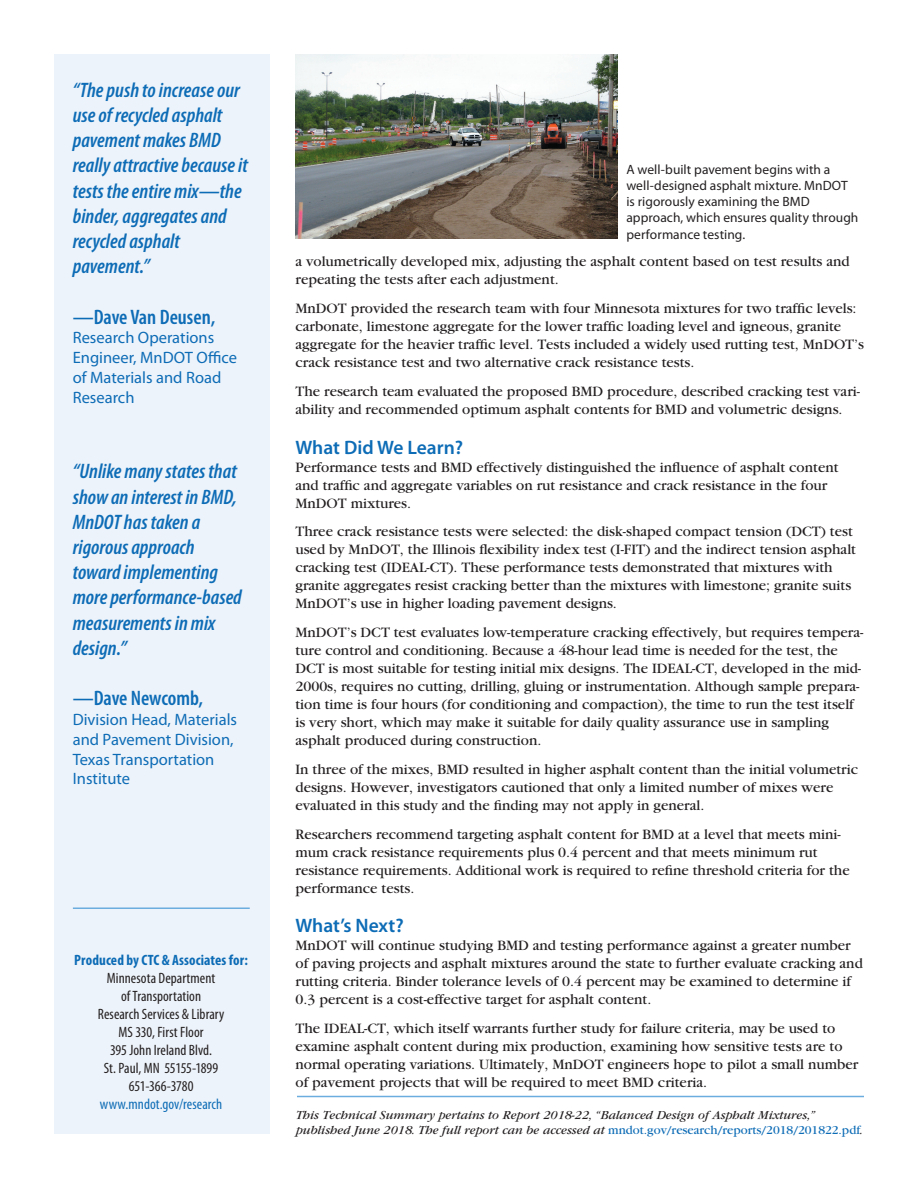
<style>
.page{position:relative;width:918px;height:1188px;background:#fff}
.page>*{position:absolute;margin:0;border:0;box-sizing:border-box;transform-origin:0 0}
.Quote_Blue_Ital{font:italic 600 condensed 21px/25.2px "Myriad Pro";color:#0d6cb6}
.Quote_Name_Credit{font:600 condensed 21px "Myriad Pro";color:#0d6cb6}
.Subhead{font:600 19.5px "Myriad Pro";color:#0d6cb6}
.Quote_Credit_Title{font:16.5px/19.8px "Myriad Pro";color:#0d6cb6}
.Bullet_points_-_last{font:15px/18px "Garamond";color:#231f20}
.Sidebar_contact_name{font:condensed 15px/18px "Myriad Pro";letter-spacing:.005em;color:#231f20;text-align:center}
.Sidebar_contact_name-2{font:condensed 15px/18px "Myriad Pro";letter-spacing:.005em;color:#0d6cb6;text-align:center}
.Sidebar_page_2_subhe{font:700 condensed 15px "Myriad Pro";letter-spacing:.005em;color:#0d6cb6}
.Caption_Left_Justifi{font:13.5px/16.2px "Myriad Pro";letter-spacing:.005em;color:#231f20}
.t1{font:italic 12.75px/15.3px "Garamond";color:#231f20}
.s1{color:#231f20}
.s2{font-style:normal;color:#0d6cb6}
</style>
<div class="page">
<img style="left:296px;top:54px;width:322px;height:185px">
<div style="left:54px;top:54px;width:216px;height:1080px;background:#edf3fa"></div>
<hr style="left:297px;top:1096px;width:567px;height:1px;background:#6caddf">
<hr style="left:73px;top:908px;width:177px;height:1px;background:#6caddf">
<p class="Quote_Blue_Ital" style="left:73px;top:78px;width:177px">“The push to increase our use of recycled asphalt pavement makes BMD really attractive because it tests the entire mix—the binder, aggregates and recycled asphalt pavement.”</p>
<p class="Quote_Name_Credit" style="left:73px;top:305px;width:144px">—Dave Van Deusen,</p>
<p class="Quote_Credit_Title" style="left:73px;top:328px;width:166px">Research Operations<br>Engineer, MnDOT Office of Materials and Road<br>Research</p>
<p class="Quote_Blue_Ital" style="left:73px;top:459px;width:171px">“Unlike many states that show an interest in BMD,<br>MnDOT has taken a rigorous approach toward implementing more performance-based measurements in mix design.”</p>
<p class="Quote_Name_Credit" style="left:73px;top:687px;width:132px">—Dave Newcomb,</p>
<p class="Quote_Credit_Title" style="left:73px;top:709px;width:166px">Division Head, Materials and Pavement Division,<br>Texas Transportation<br>Institute</p>
<p class="Sidebar_page_2_subhe" style="left:74px;top:950px;width:175px">Produced by CTC &amp; Associates for:</p>
<p class="Sidebar_contact_name" style="left:98px;top:968px;width:128px">Minnesota Department<br>of Transportation<br>Research Services &amp; Library<br>MS 330, First Floor<br>395 John Ireland Blvd.<br>St. Paul, MN 55155-1899</p>
<p class="Sidebar_contact_name-2" style="left:100px;top:1076px;width:124px"><span class="s1">651-366-3780 </span>www.mndot.gov/research</p>
<p class="Caption_Left_Justifi" style="left:626px;top:161px;width:234px">A well-built pavement begins with a well-designed asphalt mixture. MnDOT is rigorously examining the BMD approach, which ensures quality through performance testing.</p>
<p class="Bullet_points_-_last" style="left:296px;top:253px;width:556px">a volumetrically developed mix, adjusting the asphalt content based on test results and repeating the tests after each adjustment.</p>
<p class="Bullet_points_-_last" style="left:296px;top:300px;width:570px">MnDOT provided the research team with four Minnesota mixtures for two traffic levels: carbonate, limestone aggregate for the lower traffic loading level and igneous, granite aggregate for the heavier traffic level. Tests included a widely used rutting test, MnDOT’s crack resistance test and two alternative crack resistance tests.</p>
<p class="Bullet_points_-_last" style="left:296px;top:383px;width:566px">The research team evaluated the proposed BMD procedure, described cracking test vari&shy;ability and recommended optimum asphalt contents for BMD and volumetric designs.</p>
<p class="Subhead" style="left:296px;top:435px;width:169px">What Did We Learn?</p>
<p class="Bullet_points_-_last" style="left:296px;top:458px;width:545px">Performance tests and BMD effectively distinguished the influence of asphalt content and traffic and aggregate variables on rut resistance and crack resistance in the four<br>MnDOT mixtures.</p>
<p class="Bullet_points_-_last" style="left:296px;top:523px;width:562px">Three crack resistance tests were selected: the disk-shaped compact tension (DCT) test used by MnDOT, the Illinois flexibility index test (I-FIT) and the indirect tension asphalt cracking test (IDEAL-CT). These performance tests demonstrated that mixtures with granite aggregates resist cracking better than the mixtures with limestone; granite suits MnDOT’s use in higher loading pavement designs.</p>
<p class="Bullet_points_-_last" style="left:296px;top:624px;width:569px">MnDOT’s DCT test evaluates low-temperature cracking effectively, but requires tempera&shy;ture control and conditioning. Because a 48-hour lead time is needed for the test, the DCT is most suitable for testing initial mix designs. The IDEAL-CT, developed in the mid-2000s, requires no cutting, drilling, gluing or instrumentation. Although sample prepara&shy;tion time is four hours (for conditioning and compaction), the time to run the test itself is very short, which may make it suitable for daily quality assurance use in sampling asphalt produced during construction.</p>
<p class="Bullet_points_-_last" style="left:296px;top:761px;width:564px">In three of the mixes, BMD resulted in higher asphalt content than the initial volumetric designs. However, investigators cautioned that only a limited number of mixes were evaluated in this study and the finding may not apply in general.</p>
<p class="Bullet_points_-_last" style="left:296px;top:825px;width:556px">Researchers recommend targeting asphalt content for BMD at a level that meets mini&shy;mum crack resistance requirements plus 0.4 percent and that meets minimum rut resistance requirements. Additional work is required to refine threshold criteria for the performance tests.</p>
<p class="Subhead" style="left:296px;top:914px;width:110px">What’s Next?</p>
<p class="Bullet_points_-_last" style="left:296px;top:937px;width:569px">MnDOT will continue studying BMD and testing performance against a greater number of paving projects and asphalt mixtures around the state to further evaluate cracking and rutting criteria. Binder tolerance levels of 0.4 percent may be examined to determine if 0.3 percent is a cost-effective target for asphalt content.</p>
<p class="Bullet_points_-_last" style="left:296px;top:1020px;width:564px">The IDEAL-CT, which itself warrants further study for failure criteria, may be used to examine asphalt content during mix production, examining how sensitive tests are to normal operating variations. Ultimately, MnDOT engineers hope to pilot a small number of pavement projects that will be required to meet BMD criteria.</p>
<p class="t1" style="left:296px;top:1107px;width:568px">This Technical Summary pertains to Report 2018-22, “Balanced Design of Asphalt Mixtures,” published June 2018. The full report can be accessed at <span class="s2">mndot.gov/research/reports/2018/201822.pdf</span>.</p>
</div>
